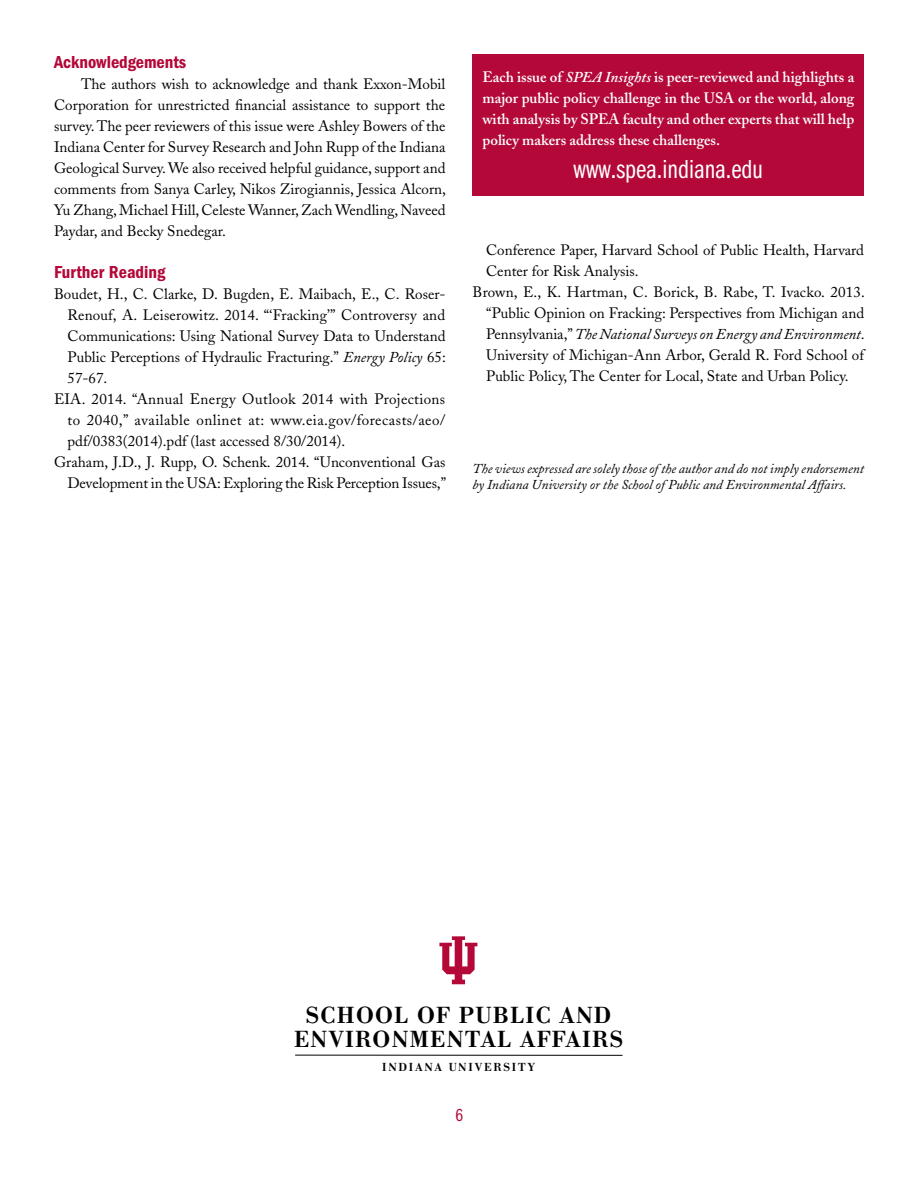
<style>
.page{position:relative;width:918px;height:1188px;background:#fff}
.page>*{position:absolute;margin:0;border:0;box-sizing:border-box;transform-origin:0 0}
.t1{font:27px "Franklin Gothic Book Cmpr";color:#fff}
.t2{font:700 24.3px/24.3px "IU";letter-spacing:.055em;color:#000;text-align:center}
.t3{font:600 condensed 18px "Franklin Gothic";color:#b30838}
.t4{font:18px "Franklin Gothic Book Cmpr";color:#b30838}
.t5{font:15px/21px "Adobe Caslon";color:#000;text-align:justify}
.t6{font:600 15px/21px "Adobe Caslon";color:#fff;text-align:justify}
.t7{font:italic 15px "Adobe Caslon";letter-spacing:-.005em;color:#000}
.t8{font:15px "Adobe Caslon";letter-spacing:.03em;color:#000}
.t9{font:15px "Adobe Caslon";letter-spacing:.025em;color:#000}
.t10{font:italic 13.5px/16.5px "Adobe Caslon";color:#000}
.t11{font:700 12.15px "IU";letter-spacing:.15em;color:#000}
.s1{font-style:italic}
.s2{font-style:normal}
</style>
<div class="page">
<div style="left:472px;top:54px;width:392px;height:141px;background:#b30838"></div>
<svg style="left:439px;top:936px;width:38px;height:48px"></svg>
<hr style="left:295px;top:1055px;width:328px;height:1px;background:#000">
<p class="t3" style="left:54px;top:51px;width:134px">Acknowledgements</p>
<p class="t5" style="left:54px;top:73px;width:394px;text-indent:27px">The authors wish to acknowledge and thank Exxon-Mobil Corporation for unrestricted financial assistance to support the survey. The peer reviewers of this issue were Ashley Bowers of the Indiana Center for Survey Research and John Rupp of the Indiana Geological Survey. We also received helpful guidance, support and comments from Sanya Carley, Nikos Zirogiannis, Jessica Alcorn, Yu Zhang, Michael Hill, Celeste Wanner, Zach Wendling, Naveed Paydar, and Becky Snedegar.</p>
<p class="t3" style="left:54px;top:261px;width:113px">Further Reading</p>
<p class="t5" style="left:54px;top:283px;width:393px">Boudet, H., C. Clarke, D. Bugden, E. Maibach, E., C. Roser-</p>
<p class="t5" style="left:68px;top:304px;width:379px">Renouf, A. Leiserowitz. 2014. “‘Fracking’” Controversy and</p>
<p class="t5" style="left:68px;top:325px;width:380px">Communications: Using National Survey Data to Understand</p>
<p class="t5" style="left:68px;top:346px;width:380px">Public Perceptions of Hydraulic Fracturing.” <span class="s1">Energy Policy</span> 65:</p>
<p class="t5" style="left:68px;top:367px;width:41px">57-67.</p>
<p class="t9" style="left:54px;top:390px;width:393px">EIA. 2014. “Annual Energy Outlook 2014 with Projections</p>
<p class="t8" style="left:68px;top:411px;width:379px">to 2040,” available onlinet at: www.eia.gov/forecasts/aeo/</p>
<p class="t5" style="left:68px;top:430px;width:279px">pdf/0383(2014).pdf (last accessed 8/30/2014).</p>
<p class="t5" style="left:54px;top:451px;width:393px">Graham, J.D., J. Rupp, O. Schenk. 2014. “Unconventional Gas</p>
<p class="t5" style="left:68px;top:472px;width:380px">Development in the USA: Exploring the Risk Perception Issues,”</p>
<p class="t6" style="left:482px;top:67px;width:373px">Each issue of <span class="s1">SPEA Insights</span> is peer-reviewed and highlights a major public policy challenge in the USA or the world, along with analysis by SPEA faculty and other experts that will help policy makers address these challenges.</p>
<h1 class="t1" style="left:574px;top:154px;width:191px">www.spea.indiana.edu</h1>
<p class="t5" style="left:486px;top:239px;width:379px">Conference Paper, Harvard School of Public Health, Harvard</p>
<p class="t5" style="left:486px;top:260px;width:154px">Center for Risk Analysis.</p>
<p class="t5" style="left:473px;top:281px;width:394px">Brown, E., K. Hartman, C. Borick, B. Rabe, T. Ivacko. 2013.</p>
<p class="t5" style="left:486px;top:302px;width:380px">“Public Opinion on Fracking: Perspectives from Michigan and</p>
<p class="t7" style="left:486px;top:325px;width:380px"><span class="s2">Pennsylvania,”</span> The National Surveys on Energy and Environment<span class="s2">.</span></p>
<p class="t5" style="left:486px;top:344px;width:379px">University of Michigan-Ann Arbor, Gerald R. Ford School of</p>
<p class="t5" style="left:486px;top:365px;width:364px">Public Policy, The Center for Local, State and Urban Policy.</p>
<p class="t10" style="left:472px;top:461px;width:393px">The views expressed are solely those of the author and do not imply endorsement by Indiana University or the School of Public and Environmental Affairs.</p>
<h2 class="t2" style="left:294px;top:1003px;width:331px">SCHOOL OF PUBLIC AND<br>ENVIRONMENTAL AFFAIRS</h2>
<p class="t11" style="left:382px;top:1061px;width:154px">INDIANA UNIVERSITY</p>
<p class="t4" style="left:455px;top:1105px;width:9px">6</p>
</div>
